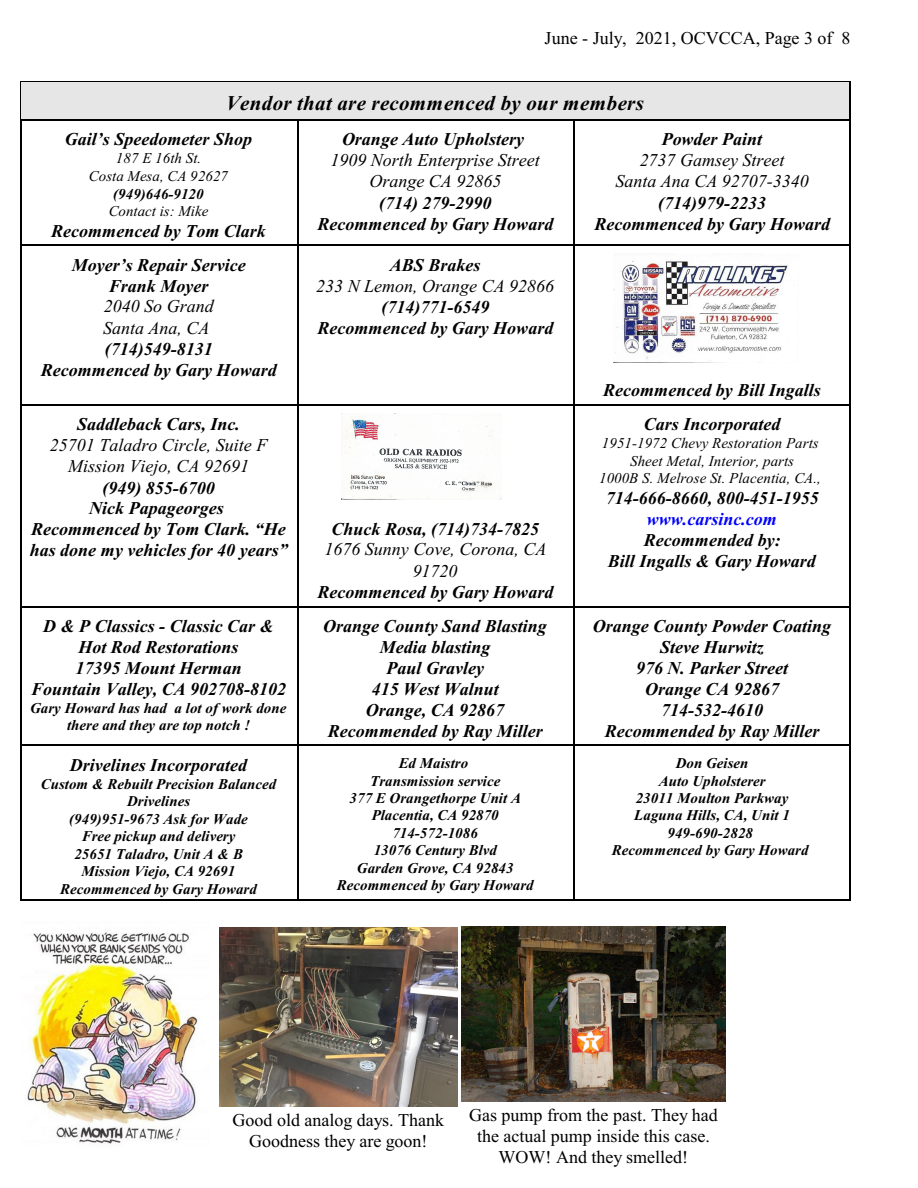
<style>
.page{position:relative;width:918px;height:1188px;background:#fff}
.page>*{position:absolute;margin:0;border:0;box-sizing:border-box;transform-origin:0 0}
.t1{font:italic 700 21px "Times New Roman";letter-spacing:.015em;color:#000}
.t2{font:italic 700 18px/20.9px "Times New Roman";color:#000;text-align:center}
.t3{font:italic 18px/21.3px "Times New Roman";color:#000;text-align:center}
.t4{font:18px/21.3px "Times New Roman";color:#000;text-align:center}
.t5{font:italic 700 18px "Times New Roman";color:#00f}
.t6{font:italic 700 15px/17.4px "Times New Roman";color:#000;text-align:center}
.t7{font:italic 15px/17.7px "Times New Roman";color:#000;text-align:center}
</style>
<div class="page">
<hr style="left:20px;top:81px;width:2px;height:38px;background:#000">
<hr style="left:849px;top:81px;width:2px;height:38px;background:#000">
<hr style="left:20px;top:81px;width:830px;height:1px;background:#000">
<div style="left:22px;top:82px;width:827px;height:37px;background:#e6e6e6"></div>
<hr style="left:20px;top:119px;width:2px;height:126px;background:#000">
<hr style="left:22px;top:119px;width:275px;height:2px;background:#000">
<hr style="left:297px;top:119px;width:1px;height:126px;background:#000">
<hr style="left:297px;top:119px;width:277px;height:2px;background:#000">
<hr style="left:849px;top:119px;width:2px;height:126px;background:#000">
<hr style="left:574px;top:119px;width:1px;height:126px;background:#000">
<hr style="left:574px;top:119px;width:275px;height:2px;background:#000">
<hr style="left:20px;top:245px;width:2px;height:159px;background:#000">
<hr style="left:22px;top:245px;width:275px;height:1px;background:#000">
<hr style="left:297px;top:245px;width:1px;height:159px;background:#000">
<hr style="left:297px;top:245px;width:277px;height:1px;background:#000">
<hr style="left:849px;top:245px;width:2px;height:159px;background:#000">
<hr style="left:574px;top:245px;width:1px;height:159px;background:#000">
<hr style="left:574px;top:245px;width:275px;height:1px;background:#000">
<hr style="left:20px;top:404px;width:2px;height:202px;background:#000">
<hr style="left:22px;top:404px;width:275px;height:2px;background:#000">
<hr style="left:297px;top:404px;width:1px;height:202px;background:#000">
<hr style="left:297px;top:404px;width:277px;height:2px;background:#000">
<hr style="left:849px;top:404px;width:2px;height:202px;background:#000">
<hr style="left:574px;top:404px;width:1px;height:202px;background:#000">
<hr style="left:574px;top:404px;width:275px;height:2px;background:#000">
<hr style="left:20px;top:606px;width:2px;height:139px;background:#000">
<hr style="left:22px;top:606px;width:275px;height:2px;background:#000">
<hr style="left:297px;top:606px;width:1px;height:139px;background:#000">
<hr style="left:297px;top:606px;width:277px;height:2px;background:#000">
<hr style="left:849px;top:606px;width:2px;height:139px;background:#000">
<hr style="left:574px;top:606px;width:1px;height:139px;background:#000">
<hr style="left:574px;top:606px;width:275px;height:2px;background:#000">
<hr style="left:20px;top:745px;width:2px;height:156px;background:#000">
<hr style="left:20px;top:900px;width:277px;height:1px;background:#000">
<hr style="left:22px;top:745px;width:275px;height:1px;background:#000">
<hr style="left:297px;top:900px;width:277px;height:1px;background:#000">
<hr style="left:297px;top:745px;width:1px;height:155px;background:#000">
<hr style="left:297px;top:745px;width:277px;height:1px;background:#000">
<hr style="left:849px;top:745px;width:2px;height:156px;background:#000">
<hr style="left:574px;top:900px;width:276px;height:1px;background:#000">
<hr style="left:574px;top:745px;width:1px;height:155px;background:#000">
<hr style="left:574px;top:745px;width:275px;height:1px;background:#000">
<img style="left:613px;top:261px;width:175px;height:102px">
<img style="left:342px;top:413px;width:159px;height:87px">
<img style="left:462px;top:926px;width:263px;height:176px">
<img style="left:219px;top:927px;width:239px;height:180px">
<img style="left:27px;top:932px;width:171px;height:212px">
<p class="t4" style="left:544px;top:29px;width:308px">June - July, 2021, OCVCCA, Page 3 of 8</p>
<p class="t1" style="left:226px;top:96px;width:419px">Vendor that are recommenced by our members</p>
<p class="t2" style="left:65px;top:131px;width:189px">Gail’s Speedometer Shop</p>
<p class="t7" style="left:89px;top:151px;width:141px">187 E 16th St.<br>Costa Mesa, CA 92627</p>
<p class="t6" style="left:113px;top:187px;width:92px">(949)646-9120</p>
<p class="t7" style="left:109px;top:204px;width:101px">Contact is: Mike</p>
<p class="t2" style="left:51px;top:222px;width:216px">Recommenced by Tom Clark</p>
<p class="t2" style="left:342px;top:131px;width:184px">Orange Auto Upholstery</p>
<p class="t3" style="left:330px;top:151px;width:211px">1909 North Enterprise Street<br>Orange CA 92865</p>
<p class="t2" style="left:318px;top:194px;width:237px">(714) 279-2990<br>Recommenced by Gary Howard</p>
<p class="t2" style="left:662px;top:131px;width:102px">Powder Paint</p>
<p class="t3" style="left:615px;top:151px;width:195px">2737 Gamsey Street<br>Santa Ana CA 92707-3340</p>
<p class="t2" style="left:594px;top:194px;width:237px">(714)979-2233<br>Recommenced by Gary Howard</p>
<p class="t2" style="left:72px;top:256px;width:175px">Moyer’s Repair Service<br>Frank Moyer</p>
<p class="t3" style="left:103px;top:298px;width:112px;text-align:left">2040 So Grand<br>Santa Ana, CA</p>
<p class="t2" style="left:41px;top:340px;width:237px">(714)549-8131<br>Recommenced by Gary Howard</p>
<p class="t2" style="left:77px;top:416px;width:165px">Saddleback Cars, Inc.</p>
<p class="t3" style="left:50px;top:436px;width:219px">25701 Taladro Circle, Suite F<br>Mission Viejo, CA 92691</p>
<p class="t2" style="left:30px;top:479px;width:260px">(949) 855-6700<br>Nick Papageorges<br>Recommenced by Tom Clark. “He has done my vehicles for 40 years”</p>
<p class="t2" style="left:31px;top:618px;width:257px">D &amp; P Classics - Classic Car &amp;<br>Hot Rod Restorations<br>17395 Mount Herman<br>Fountain Valley, CA 902708-8102</p>
<p class="t6" style="left:30px;top:701px;width:258px">Gary Howard has had a lot of work done there and they are top notch !</p>
<p class="t2" style="left:70px;top:756px;width:179px">Drivelines Incorporated</p>
<p class="t6" style="left:41px;top:777px;width:237px">Custom &amp; Rebuilt Precision Balanced<br>Drivelines<br>(949)951-9673 Ask for Wade<br>Free pickup and delivery<br>25651 Taladro, Unit A &amp; B<br>Mission Viejo, CA 92691<br>Recommenced by Gary Howard</p>
<p class="t2" style="left:390px;top:256px;width:92px">ABS Brakes</p>
<p class="t3" style="left:316px;top:277px;width:239px">233 N Lemon, Orange CA 92866</p>
<p class="t2" style="left:318px;top:298px;width:237px">(714)771-6549<br>Recommenced by Gary Howard</p>
<p class="t2" style="left:332px;top:520px;width:209px">Chuck Rosa, (714)734-7825</p>
<p class="t3" style="left:324px;top:541px;width:223px">1676 Sunny Cove, Corona, CA<br>91720</p>
<p class="t2" style="left:318px;top:583px;width:237px">Recommenced by Gary Howard</p>
<p class="t2" style="left:603px;top:381px;width:219px">Recommenced by Bill Ingalls</p>
<p class="t2" style="left:644px;top:416px;width:138px">Cars Incorporated</p>
<p class="t7" style="left:599px;top:436px;width:223px">1951-1972 Chevy Restoration Parts<br>Sheet Metal, Interior, parts<br>1000B S. Melrose St. Placentia, CA.,</p>
<p class="t2" style="left:606px;top:489px;width:214px">714-666-8660, 800-451-1955</p>
<p class="t5" style="left:647px;top:513px;width:132px">www.carsinc.com</p>
<p class="t2" style="left:608px;top:531px;width:210px">Recommended by:<br>Bill Ingalls &amp; Gary Howard</p>
<p class="t2" style="left:323px;top:618px;width:225px">Orange County Sand Blasting<br>Media blasting<br>Paul Gravley<br>415 West Walnut<br>Orange, CA 92867<br>Recommended by Ray Miller</p>
<p class="t2" style="left:593px;top:618px;width:240px">Orange County Powder Coating<br>Steve Hurwitz<br>976 N. Parker Street<br>Orange CA 92867<br>714-532-4610<br>Recommended by Ray Miller</p>
<p class="t6" style="left:337px;top:756px;width:198px">Ed Maistro<br>Transmission service<br>377 E Orangethorpe Unit A<br>Placentia, CA 92870<br>714-572-1086<br>13076 Century Blvd<br>Garden Grove, CA 92843<br>Recommenced by Gary Howard</p>
<p class="t6" style="left:612px;top:756px;width:198px">Don Geisen<br>Auto Upholsterer<br>23011 Moulton Parkway<br>Laguna Hills, CA, Unit 1<br>949-690-2828<br>Recommenced by Gary Howard</p>
<p class="t4" style="left:233px;top:1111px;width:213px">Good old analog days. Thank<br>Goodness they are goon!</p>
<p class="t4" style="left:469px;top:1106px;width:250px">Gas pump from the past. They had the actual pump inside this case.<br>WOW! And they smelled!</p>
</div>
